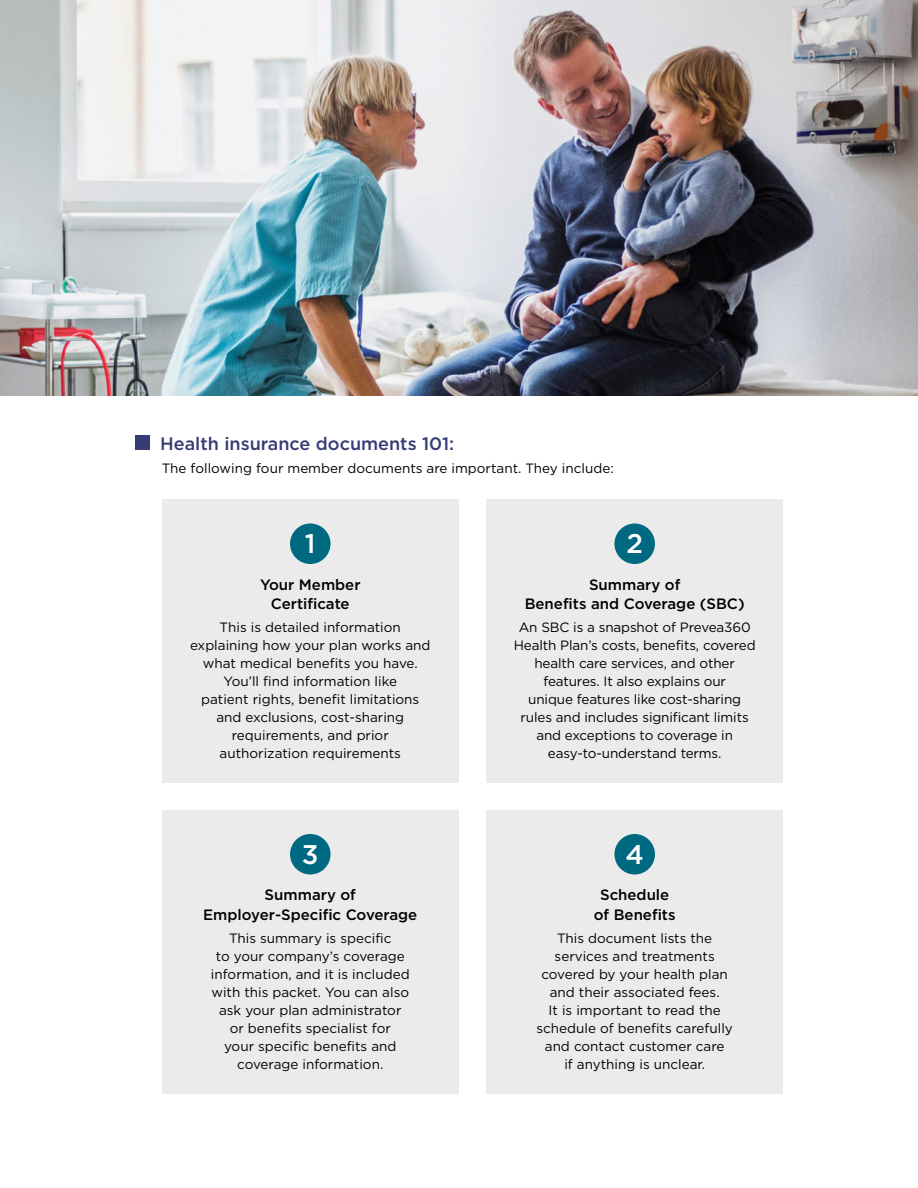
<style>
.page{position:relative;width:918px;height:1188px;background:#fff}
.page>*{position:absolute;margin:0;border:0;box-sizing:border-box;transform-origin:0 0}
._02_Headline{font:500 27px "Gotham";color:#fff}
.Body_subhead_9_12{font:500 18px "Gotham";color:#363c74}
.Body_9_12{font:500 15px/19.5px "Gotham";color:#000;text-align:center}
.Body_9_12-2{font:13.5px/18px "Gotham";color:#000;text-align:center}
</style>
<div class="page">
<img style="left:0;top:0;width:918px;height:396px">
<div style="left:162px;top:500px;width:297px;height:283px;background:#ebebec"></div>
<div style="left:291px;top:524px;width:39px;height:39px;background:#006982;border-radius:50%"></div>
<div style="left:290px;top:524px;width:41px;height:40px;border:2px solid #006982;border-radius:50%"></div>
<div style="left:486px;top:500px;width:297px;height:283px;background:#ebebec"></div>
<div style="left:615px;top:524px;width:39px;height:39px;background:#006982;border-radius:50%"></div>
<div style="left:614px;top:524px;width:41px;height:40px;border:2px solid #006982;border-radius:50%"></div>
<div style="left:162px;top:810px;width:297px;height:284px;background:#ebebec"></div>
<div style="left:291px;top:835px;width:39px;height:39px;background:#006982;border-radius:50%"></div>
<div style="left:290px;top:834px;width:41px;height:40px;border:2px solid #006982;border-radius:50%"></div>
<div style="left:486px;top:810px;width:297px;height:284px;background:#ebebec"></div>
<div style="left:615px;top:835px;width:39px;height:39px;background:#006982;border-radius:50%"></div>
<div style="left:614px;top:834px;width:41px;height:40px;border:2px solid #006982;border-radius:50%"></div>
<div style="left:135px;top:435px;width:14px;height:15px;background:#363c74"></div>
<p class="Body_subhead_9_12" style="left:160px;top:432px;width:296px">Health insurance documents 101:</p>
<p class="Body_9_12-2" style="left:162px;top:459px;width:454px">The following four member documents are important. They include:</p>
<p class="_02_Headline" style="left:305px;top:526px;width:12px">1</p>
<p class="Body_9_12" style="left:260px;top:574px;width:102px">Your Member<br>Certificate</p>
<p class="Body_9_12-2" style="left:190px;top:618px;width:242px">This is detailed information explaining how your plan works and what medical benefits you have.<br>You’ll find information like<br>patient rights, benefit limitations and exclusions, cost-sharing requirements, and prior authorization requirements</p>
<p class="_02_Headline" style="left:302px;top:836px;width:18px">3</p>
<p class="Body_9_12" style="left:203px;top:885px;width:216px">Summary of<br>Employer-Specific Coverage</p>
<p class="Body_9_12-2" style="left:211px;top:929px;width:200px">This summary is specific<br>to your company’s coverage information, and it is included with this packet. You can also ask your plan administrator or benefits specialist for<br>your specific benefits and coverage information.</p>
<p class="_02_Headline" style="left:626px;top:526px;width:18px">2</p>
<p class="Body_9_12" style="left:525px;top:574px;width:221px">Summary of<br>Benefits and Coverage (SBC)</p>
<p class="Body_9_12-2" style="left:514px;top:618px;width:243px">An SBC is a snapshot of Prevea360<br>Health Plan’s costs, benefits, covered health care services, and other features. It also explains our<br>unique features like cost-sharing rules and includes significant limits and exceptions to coverage in easy-to-understand terms.</p>
<p class="_02_Headline" style="left:626px;top:836px;width:20px">4</p>
<p class="Body_9_12" style="left:594px;top:885px;width:83px">Schedule of Benefits</p>
<p class="Body_9_12-2" style="left:537px;top:929px;width:198px">This document lists the services and treatments covered by your health plan and their associated fees.<br>It is important to read the schedule of benefits carefully and contact customer care<br>if anything is unclear.</p>
</div>
